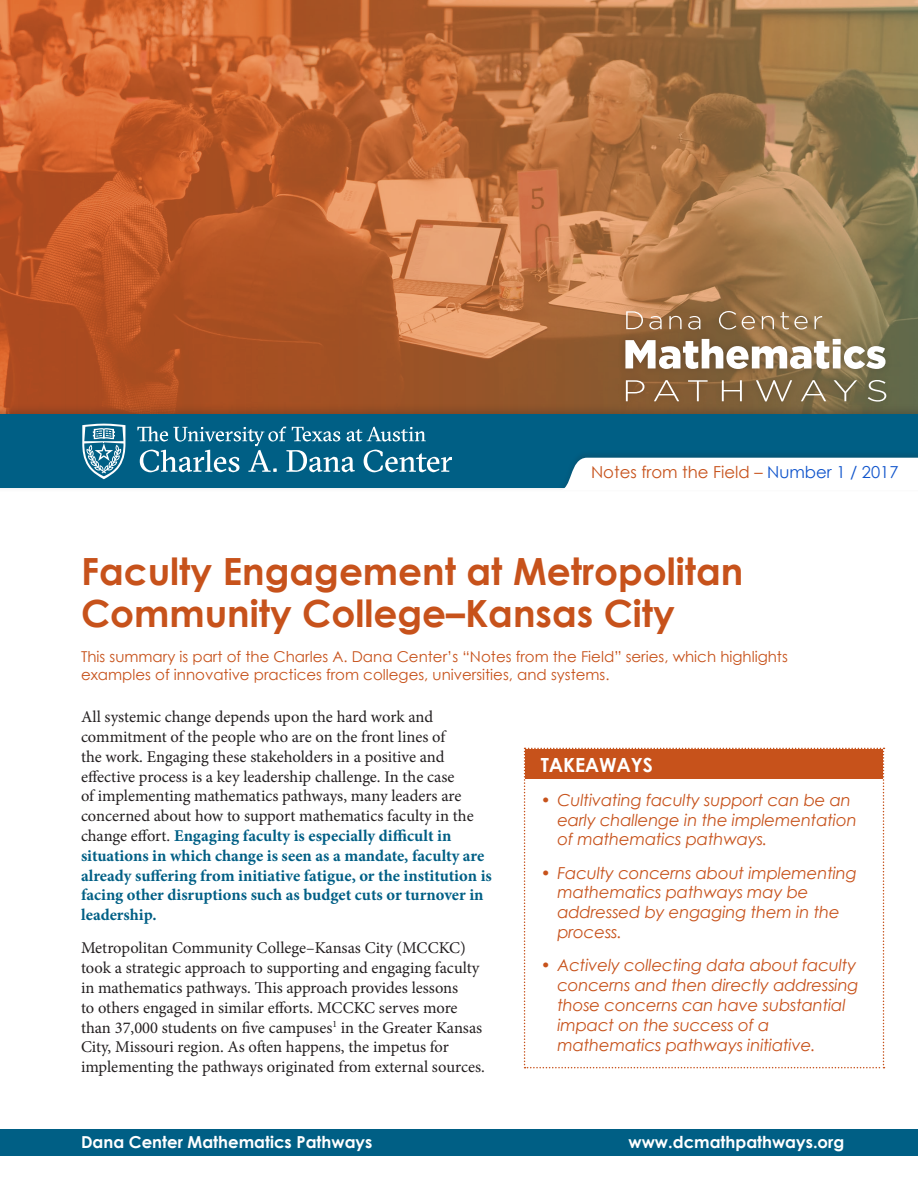
<style>
.page{position:relative;width:918px;height:1188px;background:#fff}
.page>*{position:absolute;margin:0;border:0;box-sizing:border-box;transform-origin:0 0}
.t1{font:700 37.5px/42px "Century Gothic";color:#c7521b}
.t2{font:700 19.5px "Century Gothic";letter-spacing:-.01em;color:#fff}
.t3{font:16.5px/19.8px "Minion Pro";letter-spacing:-.005em;color:#231f20}
.t4{font:italic 16.5px/19.8px "Century Gothic";letter-spacing:-.01em;color:#c7521b}
.t5{font:700 16.5px "Century Gothic";color:#fff}
.t6{font:16.5px "Century Gothic";color:#c7521b}
.t7{font:15px/18px "Century Gothic";color:#c7521b}
.s1{color:#15c}
.s2{font-weight:700;color:#005f85}
</style>
<div class="page">
<div style="left:0;top:1130px;width:918px;height:26px;background:#005f85"></div>
<svg style="left:0;top:0;width:918px;height:403px;background:#b46a3a"></svg>
<div style="left:0;top:403px;width:918px;height:90px;background:#231f20;opacity:.25"></div>
<div style="left:0;top:414px;width:918px;height:74px;background:#005f85"></div>
<div style="left:556px;top:450px;width:362px;height:41px;background:#231f20;opacity:.15"></div>
<div style="left:559px;top:458px;width:359px;height:33px;background:#fff"></div>
<svg style="left:524px;top:748px;width:361px;height:320px"></svg>
<svg style="left:82px;top:424px;width:43px;height:55px"></svg>
<svg style="left:137px;top:427px;width:315px;height:45px"></svg>
<div style="left:617px;top:303px;width:277px;height:107px;background:#231f20;opacity:.25"></div>
<svg style="left:625px;top:339px;width:261px;height:30px"></svg>
<svg style="left:626px;top:380px;width:18px;height:21px"></svg>
<svg style="left:654px;top:380px;width:25px;height:21px"></svg>
<svg style="left:688px;top:380px;width:20px;height:21px"></svg>
<svg style="left:722px;top:380px;width:20px;height:21px"></svg>
<svg style="left:756px;top:380px;width:36px;height:21px"></svg>
<svg style="left:801px;top:380px;width:25px;height:21px"></svg>
<svg style="left:834px;top:380px;width:23px;height:21px"></svg>
<svg style="left:868px;top:380px;width:18px;height:22px"></svg>
<svg style="left:626px;top:311px;width:17px;height:18px"></svg>
<svg style="left:649px;top:316px;width:13px;height:14px"></svg>
<svg style="left:669px;top:316px;width:13px;height:13px"></svg>
<svg style="left:688px;top:316px;width:12px;height:14px"></svg>
<svg style="left:719px;top:311px;width:17px;height:19px"></svg>
<svg style="left:742px;top:316px;width:13px;height:14px"></svg>
<svg style="left:762px;top:316px;width:12px;height:13px"></svg>
<svg style="left:780px;top:312px;width:28px;height:18px"></svg>
<svg style="left:815px;top:316px;width:7px;height:13px"></svg>
<p class="t6" style="left:591px;top:462px;width:309px">Notes from the Field – <span class="s1">Number 1 / 2017</span></p>
<p class="t1" style="left:81px;top:550px;width:664px">Faculty Engagement at Metropolitan<br>Community College–Kansas City</p>
<p class="t7" style="left:81px;top:648px;width:708px">This summary is part of the Charles A. Dana Center’s “Notes from the Field” series, which highlights examples of innovative practices from colleges, universities, and systems.</p>
<p class="t3" style="left:81px;top:707px;width:412px">All systemic change depends upon the hard work and commitment of the people who are on the front lines of<br>the work. Engaging these stakeholders in a positive and effective process is a key leadership challenge. In the case<br>of implementing mathematics pathways, many leaders are concerned about how to support mathematics faculty in the change effort. <span class="s2">Engaging faculty is especially difficult in situations in which change is seen as a mandate, faculty are already suffering from initiative fatigue, or the institution is facing other disruptions such as budget cuts or turnover in leadership.</span></p>
<p class="t3" style="left:81px;top:938px;width:405px">Metropolitan Community College–Kansas City (MCCKC) took a strategic approach to supporting and engaging faculty in mathematics pathways. This approach provides lessons<br>to others engaged in similar efforts. MCCKC serves more than 37,000 students on five campuses<sup>1</sup> in the Greater Kansas City, Missouri region. As often happens, the impetus for implementing the pathways originated from external sources.</p>
<p class="t5" style="left:81px;top:1131px;width:293px">Dana Center Mathematics Pathways</p>
<p class="t2" style="left:541px;top:753px;width:113px">TAKEAWAYS</p>
<p class="t4" style="left:557px;top:790px;width:301px;text-indent:-16px">• Cultivating faculty support can be an early challenge in the implementation of mathematics pathways.</p>
<p class="t4" style="left:557px;top:863px;width:301px;text-indent:-16px">• Faculty concerns about implementing mathematics pathways may be addressed by engaging them in the process.</p>
<p class="t4" style="left:557px;top:955px;width:303px;text-indent:-16px">• Actively collecting data about faculty concerns and then directly addressing those concerns can have substantial impact on the success of a mathematics pathways initiative.</p>
<p class="t5" style="left:629px;top:1131px;width:217px">www.dcmathpathways.org</p>
</div>
